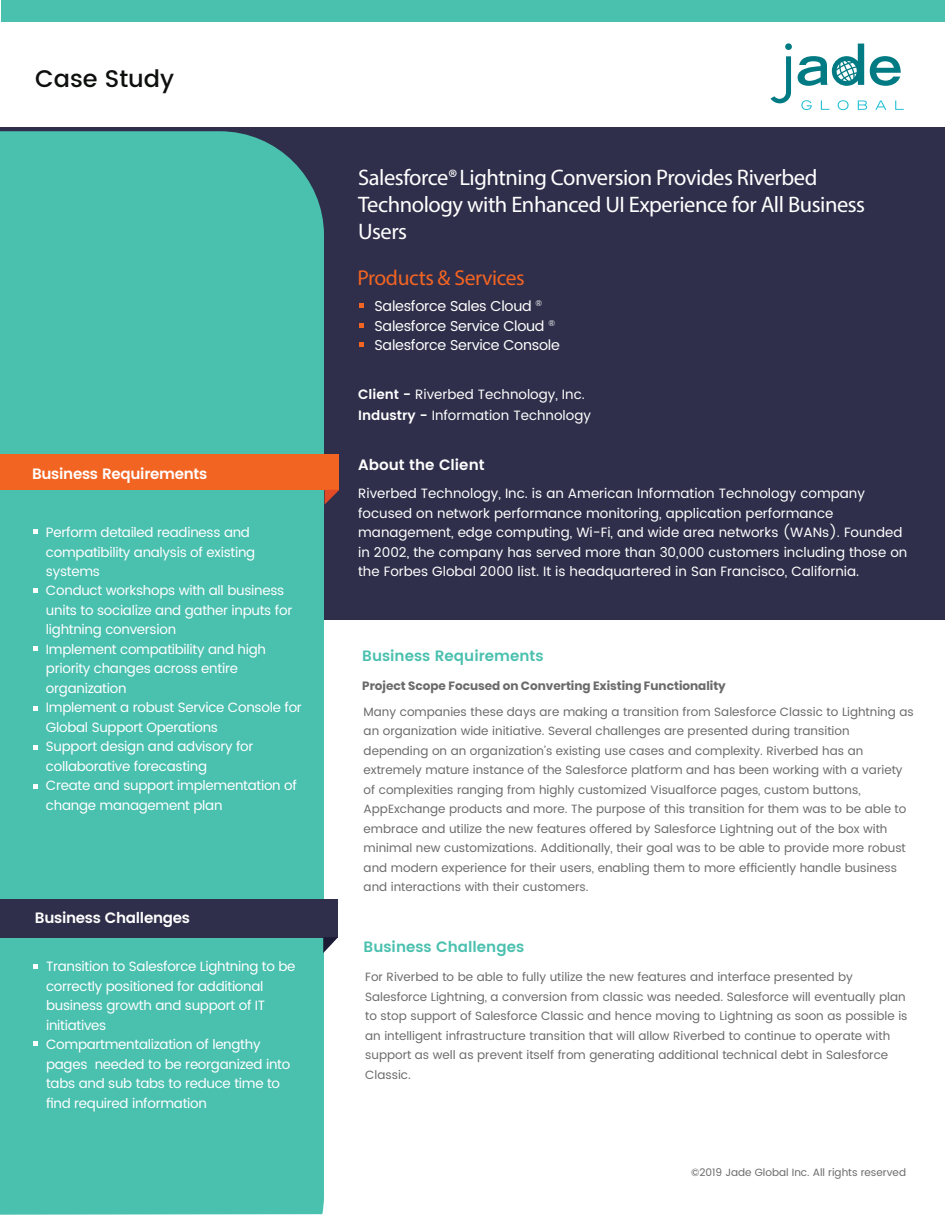
<style>
.page{position:relative;width:945px;height:1215px;background:#fff}
.page>*{position:absolute;margin:0;border:0;box-sizing:border-box;transform-origin:0 0}
.t1{font:500 24px "Poppins";color:#0e100e}
.t2{font:22.5px/27px "Myriad Pro";letter-spacing:-.02em;color:#fff}
.t3{font:21.6px "Myriad Pro";letter-spacing:-.02em;color:#f26422}
.t4{font:600 15px "Poppins";letter-spacing:-.02em;color:#fff}
.t5{font:600 15px "Poppins";color:#4ac0af}
.t6{font:600 15px "Poppins";color:#fff}
.t7{font:14.4px/19.6px "Poppins";letter-spacing:-.02em;color:#fff}
.t8{font:13.5px/19.5px "Poppins";letter-spacing:-.02em;color:#fff}
.t9{font:13.5px/19.5px "Poppins";color:#fff}
.t10{font:12px/19.5px "Poppins";color:#6b6b6b}
.t11{font:700 12px "Poppins";color:#6b6b6b}
.t12{font:10.5px "Poppins";color:#6b6b6b}
.s1{font-weight:600}
</style>
<div class="page">
<div style="left:0;top:127px;width:945px;height:493px;background:#2f2f4b"></div>
<svg style="left:821px;top:100px;width:8px;height:10px"></svg>
<svg style="left:838px;top:100px;width:11px;height:10px"></svg>
<svg style="left:858px;top:100px;width:9px;height:10px"></svg>
<svg style="left:875px;top:100px;width:11px;height:10px"></svg>
<svg style="left:895px;top:100px;width:9px;height:10px"></svg>
<svg style="left:801px;top:100px;width:11px;height:10px"></svg>
<svg style="left:771px;top:56px;width:20px;height:47px"></svg>
<div style="left:785px;top:43px;width:7px;height:7px;background:#007a83;border-radius:50%"></div>
<svg style="left:870px;top:56px;width:31px;height:30px"></svg>
<svg style="left:798px;top:44px;width:66px;height:42px"></svg>
<div style="left:1px;top:0;width:943px;height:22px;background:#4ac0af"></div>
<div style="left:0;top:131px;width:324px;height:1084px;background:#4ac0af"></div>
<svg style="left:359px;top:304px;width:5px;height:4px"></svg>
<svg style="left:359px;top:324px;width:5px;height:4px"></svg>
<svg style="left:359px;top:343px;width:5px;height:4px"></svg>
<div style="left:0;top:454px;width:339px;height:36px;background:#f26422"></div>
<svg style="left:325px;top:490px;width:14px;height:14px"></svg>
<svg style="left:34px;top:530px;width:4px;height:4px"></svg>
<svg style="left:34px;top:746px;width:4px;height:4px"></svg>
<svg style="left:34px;top:785px;width:4px;height:4px"></svg>
<svg style="left:34px;top:707px;width:4px;height:4px"></svg>
<svg style="left:34px;top:647px;width:4px;height:4px"></svg>
<svg style="left:34px;top:588px;width:4px;height:5px"></svg>
<svg style="left:34px;top:965px;width:4px;height:4px"></svg>
<svg style="left:34px;top:1041px;width:4px;height:5px"></svg>
<div style="left:0;top:899px;width:338px;height:38px;background:#2f2f4b"></div>
<svg style="left:323px;top:937px;width:15px;height:16px"></svg>
<h1 class="t1" style="left:35px;top:60px;width:140px">Case Study</h1>
<p class="t4" style="left:32px;top:463px;width:177px">Business Requirements</p>
<p class="t8" style="left:46px;top:523px;width:257px">Perform detailed readiness and compatibility analysis of existing systems<br>Conduct workshops with all business units to socialize and gather inputs for lightning conversion<br>Implement compatibility and high priority changes across entire organization<br>Implement a robust Service Console for<br>Global Support Operations<br>Support design and advisory for collaborative forecasting<br>Create and support implementation of change management plan</p>
<p class="t4" style="left:35px;top:906px;width:157px">Business Challenges</p>
<p class="t8" style="left:46px;top:957px;width:251px">Transition to Salesforce Lightning to be correctly positioned for additional business growth and support of IT initiatives<br>Compartmentalization of lengthy pages needed to be reorganized into tabs and sub tabs to reduce time to find required information</p>
<h2 class="t2" style="left:358px;top:164px;width:509px">Salesforce®Lightning Conversion Provides Riverbed<br>Technology with Enhanced UI Experience for All Business<br>Users</h2>
<h3 class="t3" style="left:358px;top:265px;width:169px">Products &amp; Services</h3>
<p class="t7" style="left:375px;top:297px;width:187px">Salesforce Sales Cloud <sup>®<br></sup>Salesforce Service Cloud <sup>®<br></sup>Salesforce Service Console</p>
<p class="t9" style="left:358px;top:384px;width:234px;line-height:21px"><span class="s1">Client -</span> Riverbed Technology, Inc.<br><span class="s1">Industry -</span> Information Technology</p>
<p class="t6" style="left:358px;top:453px;width:128px">About the Client</p>
<p class="t9" style="left:358px;top:484px;width:551px">Riverbed Technology, Inc. is an American Information Technology company focused on network performance monitoring, application performance management, edge computing, Wi-Fi, and wide area networks (WANs). Founded in 2002, the company has served more than 30,000 customers including those on the Forbes Global 2000 list. It is headquartered in San Francisco, California.</p>
<p class="t5" style="left:362px;top:644px;width:183px">Business Requirements</p>
<p class="t11" style="left:362px;top:679px;width:365px">Project Scope Focused on Converting Existing Functionality</p>
<p class="t10" style="left:364px;top:702px;width:552px">Many companies these days are making a transition from Salesforce Classic to Lightning as an organization wide initiative. Several challenges are presented during transition depending on an organization’s existing use cases and complexity. Riverbed has an extremely mature instance of the Salesforce platform and has been working with a variety of complexities ranging from highly customized Visualforce pages, custom buttons, AppExchange products and more. The purpose of this transition for them was to be able to embrace and utilize the new features offered by Salesforce Lightning out of the box with minimal new customizations. Additionally, their goal was to be able to provide more robust and modern experience for their users, enabling them to more efficiently handle business and interactions with their customers.</p>
<p class="t5" style="left:364px;top:936px;width:162px">Business Challenges</p>
<p class="t10" style="left:365px;top:968px;width:544px">For Riverbed to be able to fully utilize the new features and interface presented by Salesforce Lightning, a conversion from classic was needed. Salesforce will eventually plan to stop support of Salesforce Classic and hence moving to Lightning as soon as possible is an intelligent infrastructure transition that will allow Riverbed to continue to operate with support as well as prevent itself from generating additional technical debt in Salesforce Classic.</p>
<p class="t12" style="left:691px;top:1165px;width:216px">©2019 Jade Global Inc. All rights reserved</p>
</div>
